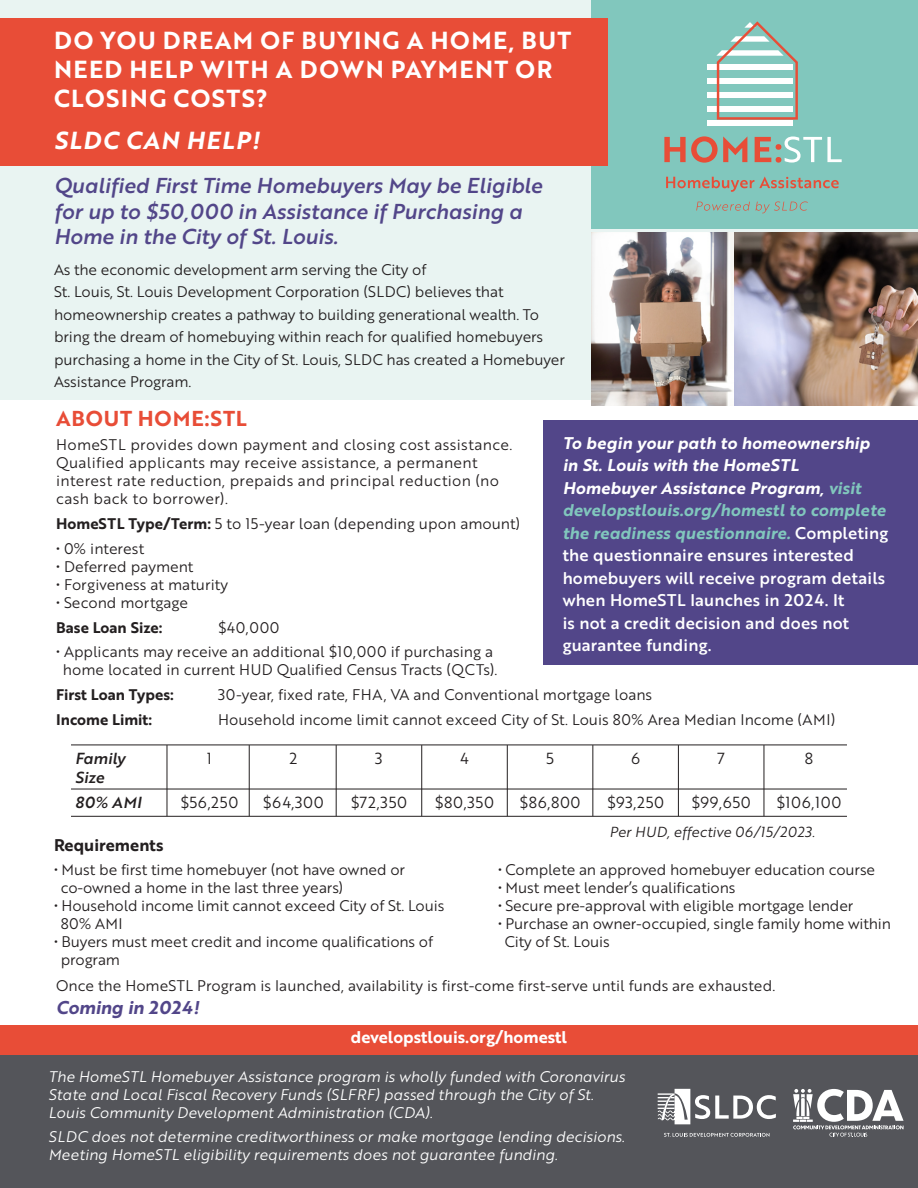
<style>
.page{position:relative;width:918px;height:1188px;background:#fff}
.page>*{position:absolute;margin:0;border:0;box-sizing:border-box;transform-origin:0 0}
.t1{font:24px/28.8px "Brother 1816 Bold";letter-spacing:.06em;color:#fff}
.t2{font:24px "Brother 1816 Bold Italic";letter-spacing:.06em;color:#fff}
.t3{font:21px/25.5px "Brother 1816 Medium Italic";color:#524689}
.t4{font:21px "Brother 1816 Bold";letter-spacing:.04em;color:#e84d37}
.t5{font:18px "Brother 1816 Bold Italic";color:#524689}
.t6{font:16.5px/22.5px "Brother 1816 Medium";letter-spacing:.01em;color:#fff}
.t7{font:16.5px "Brother 1816 Bold";color:#fff}
.t8{font:16.5px "Brother 1816 Bold";color:#231f20}
.t9{font:15.6px "Brother 1816 Book";letter-spacing:.04em;color:#231f20}
.t10{font:15.6px/18.8px "Brother 1816 Medium Italic";color:#231f20}
.t11{font:15px/22.5px "Brother 1816 Book";color:#231f20}
.t12{font:15px/18px "Brother 1816 Book Italic";color:#fff}
.t13{font:15px/18px "Brother 1816 Book";letter-spacing:.02em;color:#231f20}
.t14{font:15px "Brother 1816 Bold";color:#231f20}
.t15{font:14.25px "Brother 1816 Book Italic";letter-spacing:.015em;color:#231f20}
.s1{font-family:"Brother 1816 Bold"}
.s2{font-family:"Brother 1816 Bold Italic"}
.s3{font-family:"Brother 1816 Bold Italic";color:#81c7bd}
</style>
<div class="page">
<div style="left:0;top:0;width:918px;height:400px;background:#e9f4f2"></div>
<div style="left:591px;top:0;width:327px;height:229px;background:#81c7bd"></div>
<img style="left:591px;top:232px;width:327px;height:173px">
<div style="left:0;top:1040px;width:918px;height:148px;background:#54555a"></div>
<hr style="left:71px;top:789px;width:776px;height:1px;background:#231f20">
<hr style="left:71px;top:816px;width:776px;height:1px;background:#231f20">
<hr style="left:71px;top:745px;width:776px;height:1px;background:#231f20">
<hr style="left:167px;top:745px;width:1px;height:71px;background:#231f20">
<hr style="left:249px;top:745px;width:1px;height:71px;background:#231f20">
<hr style="left:336px;top:745px;width:1px;height:71px;background:#231f20">
<hr style="left:421px;top:745px;width:1px;height:71px;background:#231f20">
<hr style="left:507px;top:745px;width:1px;height:71px;background:#231f20">
<hr style="left:593px;top:745px;width:1px;height:71px;background:#231f20">
<hr style="left:678px;top:745px;width:1px;height:71px;background:#231f20">
<hr style="left:764px;top:745px;width:1px;height:71px;background:#231f20">
<div style="left:0;top:1025px;width:918px;height:29px;background:#e84d37"></div>
<svg style="left:664px;top:1133px;width:105px;height:4px"></svg>
<svg style="left:658px;top:1089px;width:118px;height:35px"></svg>
<svg style="left:793px;top:1089px;width:111px;height:48px"></svg>
<div style="left:543px;top:421px;width:375px;height:244px;background:#524689"></div>
<div style="left:0;top:19px;width:608px;height:147px;background:#e84d37"></div>
<div style="left:707px;top:65px;width:86px;height:5px;background:#fff"></div>
<div style="left:707px;top:78px;width:86px;height:6px;background:#fff"></div>
<div style="left:707px;top:92px;width:86px;height:6px;background:#fff"></div>
<div style="left:707px;top:106px;width:86px;height:6px;background:#fff"></div>
<div style="left:707px;top:120px;width:86px;height:5px;background:#fff"></div>
<svg style="left:716px;top:21px;width:82px;height:99px"></svg>
<svg style="left:664px;top:136px;width:83px;height:27px"></svg>
<svg style="left:755px;top:136px;width:87px;height:27px"></svg>
<svg style="left:666px;top:177px;width:173px;height:15px"></svg>
<svg style="left:696px;top:202px;width:54px;height:9px"></svg>
<svg style="left:756px;top:201px;width:52px;height:12px"></svg>
<p class="t1" style="left:54px;top:25px;width:519px">DO YOU DREAM OF BUYING A HOME, BUT<br>NEED HELP WITH A DOWN PAYMENT OR<br>CLOSING COSTS?</p>
<p class="t2" style="left:54px;top:122px;width:207px">SLDC CAN HELP!</p>
<p class="t3" style="left:54px;top:172px;width:490px">Qualified First Time Homebuyers May be Eligible for up to $50,000 in Assistance if Purchasing a<br>Home in the City of St. Louis.</p>
<p class="t11" style="left:54px;top:258px;width:512px">As the economic development arm serving the City of<br>St. Louis, St. Louis Development Corporation (SLDC) believes that homeownership creates a pathway to building generational wealth. To bring the dream of homebuying within reach for qualified homebuyers purchasing a home in the City of St. Louis, SLDC has created a Homebuyer Assistance Program.</p>
<p class="t4" style="left:56px;top:402px;width:192px">ABOUT HOME:STL</p>
<p class="t13" style="left:56px;top:435px;width:458px">HomeSTL provides down payment and closing cost assistance.<br>Qualified applicants may receive assistance, a permanent interest rate reduction, prepaids and principal reduction (no cash back to borrower).</p>
<p class="t11" style="left:56px;top:512px;width:465px"><span class="s1">HomeSTL Type/Term:</span> 5 to 15-year loan (depending upon amount)</p>
<p class="t11" style="left:56px;top:537px;width:90px">• 0% interest</p>
<p class="t11" style="left:56px;top:555px;width:139px">• Deferred payment</p>
<p class="t11" style="left:56px;top:573px;width:174px">• Forgiveness at maturity</p>
<p class="t11" style="left:56px;top:591px;width:134px">• Second mortgage</p>
<p class="t14" style="left:56px;top:616px;width:108px">Base Loan Size:</p>
<p class="t11" style="left:218px;top:615px;width:63px">$40,000</p>
<p class="t11" style="left:56px;top:642px;width:443px;line-height:18px;text-align:center">• Applicants may receive an additional $10,000 if purchasing a home located in current HUD Qualified Census Tracts (QCTs).</p>
<p class="t14" style="left:56px;top:683px;width:119px">First Loan Types:</p>
<p class="t11" style="left:218px;top:683px;width:436px">30-year, fixed rate, FHA, VA and Conventional mortgage loans</p>
<p class="t14" style="left:56px;top:708px;width:97px">Income Limit:</p>
<p class="t11" style="left:218px;top:708px;width:619px">Household income limit cannot exceed City of St. Louis 80% Area Median Income (AMI)</p>
<p class="t6" style="left:563px;top:431px;width:327px"><span class="s2">To begin your path to homeownership in St. Louis with the HomeSTL Homebuyer Assistance Program,</span> <span class="s3">visit developstlouis.org/homestl to complete the readiness questionnaire.</span> Completing the questionnaire ensures interested homebuyers will receive program details when HomeSTL launches in 2024. It<br>is not a credit decision and does not guarantee funding.</p>
<p class="t10" style="left:75px;top:749px;width:51px">Family<br>Size</p>
<p class="t10" style="left:75px;top:793px;width:68px">80% AMI</p>
<p class="t8" style="left:54px;top:832px;width:111px">Requirements</p>
<p class="t9" style="left:207px;top:747px;width:7px">1</p>
<p class="t9" style="left:180px;top:791px;width:59px">$56,250</p>
<p class="t9" style="left:289px;top:747px;width:9px">2</p>
<p class="t9" style="left:263px;top:791px;width:62px">$64,300</p>
<p class="t9" style="left:375px;top:747px;width:9px">3</p>
<p class="t9" style="left:351px;top:791px;width:58px">$72,350</p>
<p class="t9" style="left:460px;top:747px;width:10px">4</p>
<p class="t9" style="left:435px;top:791px;width:61px">$80,350</p>
<p class="t9" style="left:546px;top:747px;width:9px">5</p>
<p class="t9" style="left:520px;top:791px;width:63px">$86,800</p>
<p class="t9" style="left:631px;top:747px;width:11px">6</p>
<p class="t9" style="left:607px;top:791px;width:59px">$93,250</p>
<p class="t9" style="left:717px;top:747px;width:9px">7</p>
<p class="t9" style="left:692px;top:791px;width:61px">$99,650</p>
<p class="t9" style="left:805px;top:747px;width:10px">8</p>
<p class="t9" style="left:776px;top:791px;width:67px">$106,100</p>
<p class="t15" style="left:610px;top:821px;width:207px">Per HUD, effective 06/15/2023.</p>
<p class="t11" style="left:61px;top:860px;width:346px;line-height:18px;text-indent:-7px">• Must be first time homebuyer (not have owned or co-owned a home in the last three years)</p>
<p class="t11" style="left:61px;top:896px;width:385px;line-height:18px;text-indent:-7px">• Household income limit cannot exceed City of St. Louis<br>80% AMI</p>
<p class="t11" style="left:61px;top:932px;width:374px;line-height:18px;text-indent:-7px">• Buyers must meet credit and income qualifications of program</p>
<p class="t11" style="left:498px;top:857px;width:379px">• Complete an approved homebuyer education course</p>
<p class="t11" style="left:498px;top:875px;width:239px">• Must meet lender’s qualifications</p>
<p class="t11" style="left:498px;top:893px;width:357px">• Secure pre-approval with eligible mortgage lender</p>
<p class="t11" style="left:505px;top:914px;width:388px;line-height:18px;text-indent:-7px">• Purchase an owner-occupied, single family home within<br>City of St. Louis</p>
<p class="t11" style="left:56px;top:974px;width:721px">Once the HomeSTL Program is launched, availability is first-come first-serve until funds are exhausted.</p>
<p class="t5" style="left:56px;top:994px;width:145px">Coming in 2024!</p>
<p class="t7" style="left:351px;top:1024px;width:218px">developstlouis.org/homestl</p>
<p class="t12" style="left:49px;top:1067px;width:578px">The HomeSTL Homebuyer Assistance program is wholly funded with Coronavirus<br>State and Local Fiscal Recovery Funds (SLFRF) passed through the City of St.<br>Louis Community Development Administration (CDA).</p>
<p class="t12" style="left:49px;top:1127px;width:578px">SLDC does not determine creditworthiness or make mortgage lending decisions.<br>Meeting HomeSTL eligibility requirements does not guarantee funding.</p>
</div>
